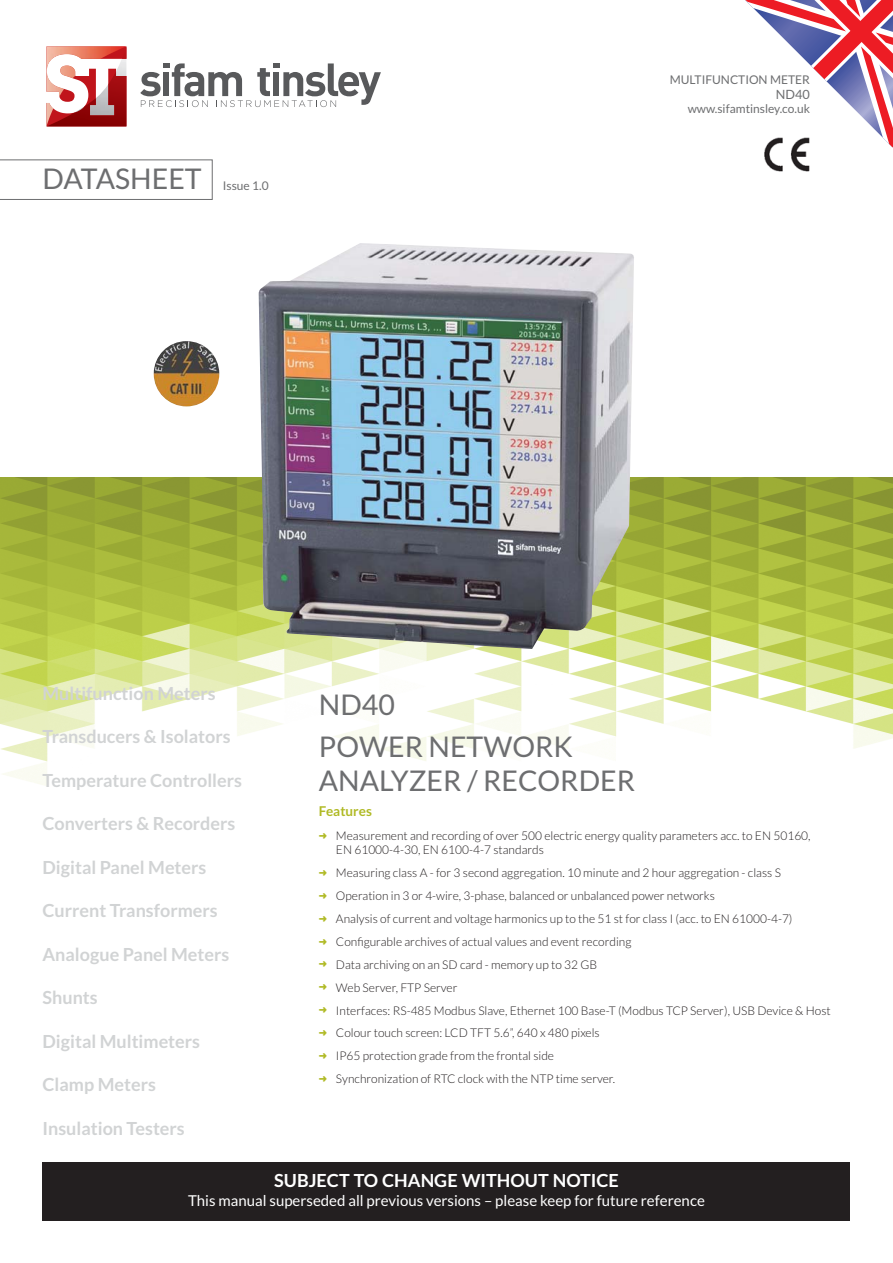
<style>
.page{position:relative;width:893px;height:1263px;background:#fff}
.page>*{position:absolute;margin:0;border:0;box-sizing:border-box;transform-origin:0 0}
.t1{font:28.5px/42.8px "Lato";color:#6d6e70}
.t2{font:700 18px "Lato";color:#d1d3d4}
.t3{font:700 18px "Lato";color:#fff}
.t4{font:15px "Lato";color:#fff}
.t5{font:700 13.5px "Lato";color:#b0ba25}
.t6{font:12.75px "Lato";color:#6d6e70}
.t7{font:300 12px/23px "Lato";color:#231f20}
.t8{font:12px "Lato";color:#6d6e70}
.s1{color:#b0ba25}
</style>
<div class="page">
<img style="left:0;top:478px;width:893px;height:308px">
<svg style="left:140px;top:63px;width:241px;height:44px"></svg>
<svg style="left:46px;top:96px;width:80px;height:31px"></svg>
<img style="left:49px;top:96px;width:10px;height:12px">
<img style="left:46px;top:103px;width:7px;height:23px">
<img style="left:46px;top:46px;width:80px;height:50px">
<div style="left:43px;top:1162px;width:807px;height:58px;background:#231f20"></div>
<svg style="left:745px;top:0;width:147px;height:147px"></svg>
<svg style="left:0;top:160px;width:213px;height:40px"></svg>
<img style="left:757px;top:135px;width:60px;height:37px">
<img style="left:259px;top:243px;width:375px;height:406px">
<img style="left:154px;top:341px;width:65px;height:65px;border-radius:50%">
<h1 class="t1" style="left:43px;top:159px;width:161px">DATASHEET</h1>
<p class="t8" style="left:223px;top:181px;width:47px">Issue 1.0</p>
<p class="t8" style="left:670px;top:75px;width:142px">MULTIFUNCTION METER</p>
<p class="t6" style="left:776px;top:89px;width:36px">ND40</p>
<p class="t8" style="left:688px;top:104px;width:124px">www.sifamtinsley.co.uk</p>
<h2 class="t2" style="left:43px;top:686px;width:175px">Multifunction Meters</h2>
<h2 class="t2" style="left:43px;top:730px;width:190px">Transducers &amp; Isolators</h2>
<h2 class="t2" style="left:43px;top:773px;width:201px">Temperature Controllers</h2>
<h2 class="t2" style="left:43px;top:817px;width:194px">Converters &amp; Recorders</h2>
<h2 class="t2" style="left:43px;top:860px;width:165px">Digital Panel Meters</h2>
<h2 class="t2" style="left:43px;top:904px;width:177px">Current Transformers</h2>
<h2 class="t2" style="left:43px;top:947px;width:188px">Analogue Panel Meters</h2>
<h2 class="t2" style="left:43px;top:991px;width:57px">Shunts</h2>
<h2 class="t2" style="left:43px;top:1034px;width:159px">Digital Multimeters</h2>
<h2 class="t2" style="left:43px;top:1078px;width:115px">Clamp Meters</h2>
<h2 class="t2" style="left:43px;top:1121px;width:144px">Insulation Testers</h2>
<h1 class="t1" style="left:319px;top:685px;width:256px">ND40<br>POWER NETWORK</h1>
<h1 class="t1" style="left:319px;top:762px;width:318px">ANALYZER / RECORDER</h1>
<p class="t5" style="left:319px;top:806px;width:55px">Features</p>
<p class="t7" style="left:336px;top:829px;width:476px;line-height:14.4px;text-indent:-17px"><span class="s1">➜</span> Measurement and recording of over 500 electric energy quality parameters acc. to EN 50160,<br>EN 61000-4-30, EN 6100-4-7 standards</p>
<p class="t7" style="left:319px;top:862px;width:513px"><span class="s1">➜</span> Measuring class A - for 3 second aggregation. 10 minute and 2 hour aggregation - class S<br><span class="s1">➜</span> Operation in 3 or 4-wire, 3-phase, balanced or unbalanced power networks<br><span class="s1">➜</span> Analysis of current and voltage harmonics up to the 51 st for class I (acc. to EN 61000-4-7)<br><span class="s1">➜</span> Configurable archives of actual values and event recording<br><span class="s1">➜</span> Data archiving on an SD card - memory up to 32 GB<br><span class="s1">➜</span> Web Server, FTP Server<br><span class="s1">➜</span> Interfaces: RS-485 Modbus Slave, Ethernet 100 Base-T (Modbus TCP Server), USB Device &amp; Host <span class="s1">➜</span> Colour touch screen: LCD TFT 5.6”, 640 x 480 pixels<br><span class="s1">➜</span> IP65 protection grade from the frontal side<br><span class="s1">➜</span> Synchronization of RTC clock with the NTP time server.</p>
<h2 class="t3" style="left:274px;top:1174px;width:346px">SUBJECT TO CHANGE WITHOUT NOTICE</h2>
<p class="t4" style="left:188px;top:1195px;width:518px">This manual superseded all previous versions – please keep for future reference</p>
</div>
